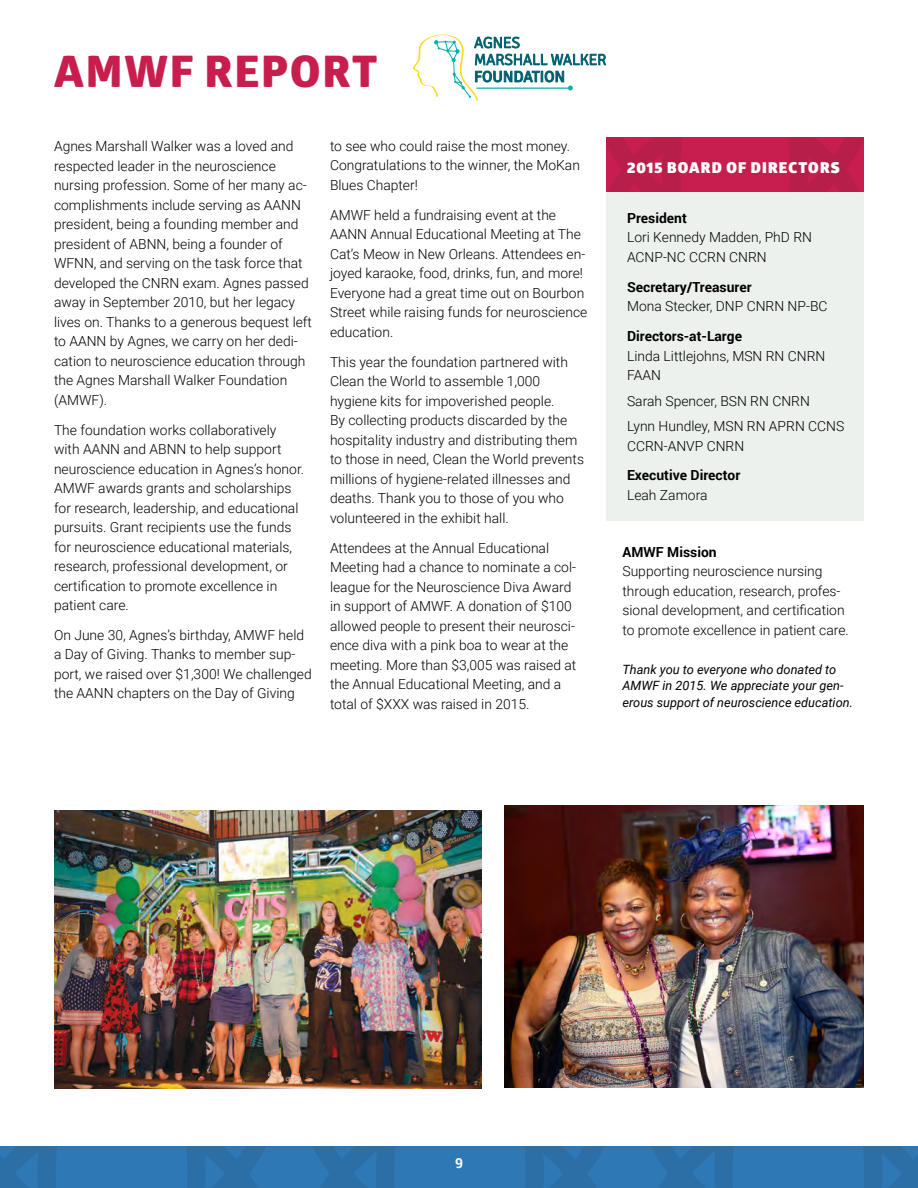
<style>
.page{position:relative;width:918px;height:1188px;background:#fff}
.page>*{position:absolute;margin:0;border:0;box-sizing:border-box;transform-origin:0 0}
.Headline_3{font:800 43.5px "Glober";letter-spacing:.05em;color:#c81e4d}
.Headline_4{font:900 15px "Glober";letter-spacing:.08em;color:#fff}
.A-body_noindent{font:300 13.8px/19.5px "Roboto";color:#000}
.A-body_head1{font:700 13.8px "Roboto";color:#000}
.t1{font:700 13.8px "Roboto";color:#fff}
.A-body_noindent-2{font:italic 12.75px/16.5px "Roboto";color:#000}
</style>
<div class="page">
<svg style="left:0;top:1146px;width:918px;height:42px;background:#2d74b0"></svg>
<div style="left:606px;top:192px;width:258px;height:329px;background:#edf1ee"></div>
<svg style="left:606px;top:137px;width:258px;height:55px;background:#c01e4a"></svg>
<img style="left:54px;top:810px;width:428px;height:279px">
<img style="left:504px;top:806px;width:360px;height:282px">
<svg style="left:413px;top:34px;width:193px;height:67px"></svg>
<p class="Headline_3" style="left:54px;top:39px;width:325px">AMWF REPORT</p>
<p class="A-body_noindent" style="left:54px;top:136px;width:260px">Agnes Marshall Walker was a loved and respected leader in the neuroscience nursing profession. Some of her many ac&shy;complishments include serving as AANN president, being a founding member and president of ABNN, being a founder of WFNN, and serving on the task force that developed the CNRN exam. Agnes passed away in September 2010, but her legacy lives on. Thanks to a generous bequest left to AANN by Agnes, we carry on her dedi&shy;cation to neuroscience education through the Agnes Marshall Walker Foundation (AMWF).</p>
<p class="A-body_noindent" style="left:54px;top:419px;width:252px">The foundation works collaboratively with AANN and ABNN to help support neuroscience education in Agnes’s honor.<br>AMWF awards grants and scholarships for research, leadership, and educational pursuits. Grant recipients use the funds for neuroscience educational materials, research, professional development, or certification to promote excellence in patient care.</p>
<p class="A-body_noindent" style="left:54px;top:625px;width:259px">On June 30, Agnes’s birthday, AMWF held a Day of Giving. Thanks to member sup&shy;port, we raised over $1,300! We challenged the AANN chapters on the Day of Giving</p>
<p class="A-body_noindent" style="left:330px;top:136px;width:252px">to see who could raise the most money.<br>Congratulations to the winner, the MoKan<br>Blues Chapter!</p>
<p class="A-body_noindent" style="left:330px;top:205px;width:259px">AMWF held a fundraising event at the AANN Annual Educational Meeting at The Cat’s Meow in New Orleans. Attendees en&shy;joyed karaoke, food, drinks, fun, and more!<br>Everyone had a great time out on Bourbon Street while raising funds for neuroscience education.</p>
<p class="A-body_noindent" style="left:330px;top:352px;width:256px">This year the foundation partnered with Clean the World to assemble 1,000 hygiene kits for impoverished people.<br>By collecting products discarded by the hospitality industry and distributing them to those in need, Clean the World prevents millions of hygiene-related illnesses and deaths. Thank you to those of you who volunteered in the exhibit hall.</p>
<p class="A-body_noindent" style="left:330px;top:538px;width:248px">Attendees at the Annual Educational Meeting had a chance to nominate a col&shy;league for the Neuroscience Diva Award in support of AMWF. A donation of $100 allowed people to present their neurosci&shy;ence diva with a pink boa to wear at the meeting. More than $3,005 was raised at the Annual Educational Meeting, and a total of $XXX was raised in 2015.</p>
<p class="A-body_head1" style="left:622px;top:542px;width:96px">AMWF Mission</p>
<p class="Headline_4" style="left:627px;top:156px;width:214px">2015 BOARD OF DIRECTORS</p>
<p class="A-body_head1" style="left:627px;top:208px;width:61px">President</p>
<p class="A-body_noindent" style="left:627px;top:227px;width:187px">Lori Kennedy Madden, PhD RN<br>ACNP-NC CCRN CNRN</p>
<p class="A-body_head1" style="left:627px;top:277px;width:126px">Secretary/Treasurer</p>
<p class="A-body_noindent" style="left:627px;top:296px;width:202px">Mona Stecker, DNP CNRN NP-BC</p>
<p class="A-body_head1" style="left:627px;top:326px;width:116px">Directors-at-Large</p>
<p class="A-body_noindent" style="left:627px;top:345px;width:200px">Linda Littlejohns, MSN RN CNRN<br>FAAN</p>
<p class="A-body_noindent" style="left:627px;top:390px;width:184px">Sarah Spencer, BSN RN CNRN</p>
<p class="A-body_noindent" style="left:627px;top:416px;width:219px">Lynn Hundley, MSN RN APRN CCNS<br>CCRN-ANVP CNRN</p>
<p class="A-body_head1" style="left:627px;top:466px;width:115px">Executive Director</p>
<p class="A-body_noindent" style="left:627px;top:485px;width:82px">Leah Zamora</p>
<p class="A-body_noindent" style="left:622px;top:561px;width:228px">Supporting neuroscience nursing through education, research, profes&shy;sional development, and certification to promote excellence in patient care.</p>
<p class="A-body_noindent-2" style="left:622px;top:661px;width:232px">Thank you to everyone who donated to<br>AMWF in 2015. We appreciate your gen&shy;erous support of neuroscience education.</p>
<p class="t1" style="left:455px;top:1154px;width:9px">9</p>
</div>
